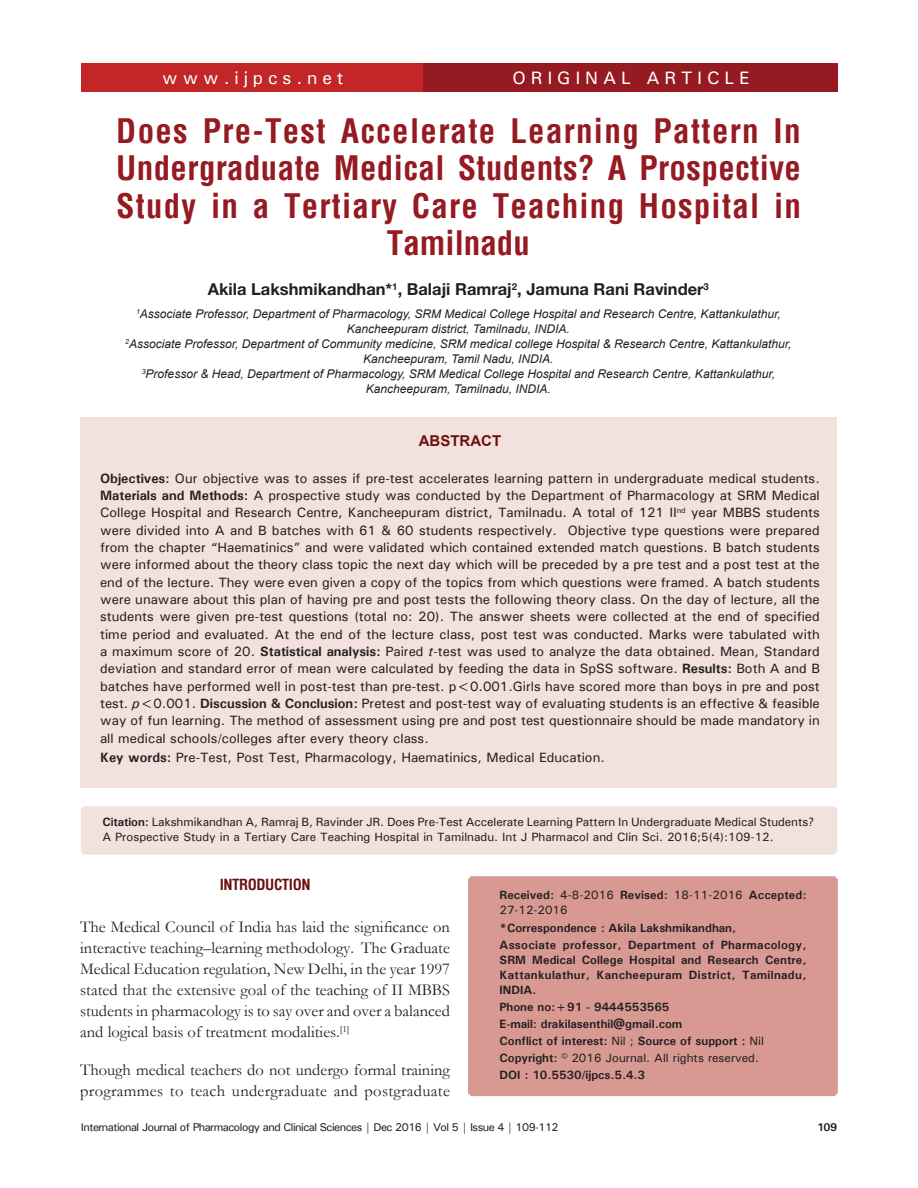
<style>
.page{position:relative;width:918px;height:1188px;background:#fff}
.page>*{position:absolute;margin:0;border:0;box-sizing:border-box;transform-origin:0 0}
.AT{font:700 condensed 33px/37.5px "Helvetica";letter-spacing:.035em;color:#951a21;text-align:center}
.AH{font:500 18px "Univers";letter-spacing:.27em;color:#fff}
.TX{font:16.5px/21px "Garamond";color:#231f20;text-align:justify}
.AU{font:700 16.5px "Helvetica Neue LT Std";color:#231f20}
.t1{font:700 condensed 15px "Helvetica";letter-spacing:-.03em;color:#6c120e}
.ABSH{font:700 15px "Arial";color:#6c120e}
.ABS{font:500 13.5px/17.4px "Univers";color:#231f20;text-align:justify}
.AFF{font:italic 12px/15px "Arial";color:#231f20;text-align:center}
.Citation{font:500 12px/15px "Univers";color:#231f20}
.Citation-2{font:700 12px/15px "Univers";color:#231f20;text-align:justify}
.RF{font:500 11.25px "Univers";letter-spacing:-.045em;color:#231f20}
.RF-2{font:700 11.25px "Univers";color:#231f20}
.s1{font-weight:700}
.s2{font-weight:400;font-style:italic}
.s3{font-weight:500}
</style>
<div class="page">
<div style="left:81px;top:417px;width:756px;height:371px;background:#f3e1dd"></div>
<div style="left:81px;top:806px;width:756px;height:49px;background:#f3e1dd"></div>
<div style="left:468px;top:876px;width:370px;height:220px;background:#d89992"></div>
<div style="left:82px;top:64px;width:342px;height:28px;background:#c22626"></div>
<div style="left:424px;top:64px;width:414px;height:28px;background:#951a21"></div>
<p class="AH" style="left:162px;top:67px;width:183px">www.ijpcs.net</p>
<p class="AH" style="left:513px;top:67px;width:238px">ORIGINAL ARTICLE</p>
<p class="AT" style="left:116px;top:112px;width:686px">Does Pre-Test Accelerate Learning Pattern In Undergraduate Medical Students? A Prospective Study in a Tertiary Care Teaching Hospital in Tamilnadu</p>
<p class="AU" style="left:208px;top:279px;width:503px">Akila Lakshmikandhan*<sup>1</sup>, Balaji Ramraj<sup>2</sup>, Jamuna Rani Ravinder<sup>3</sup></p>
<p class="AFF" style="left:136px;top:306px;width:646px"><sup>1</sup>Associate Professor, Department of Pharmacology, SRM Medical College Hospital and Research Centre, Kattankulathur,<br>Kancheepuram district, Tamilnadu, INDIA.</p>
<p class="AFF" style="left:125px;top:336px;width:668px"><sup>2</sup>Associate Professor, Department of Community medicine, SRM medical college Hospital &amp; Research Centre, Kattankulathur,<br>Kancheepuram, Tamil Nadu, INDIA.</p>
<p class="AFF" style="left:142px;top:366px;width:635px"><sup>3</sup>Professor &amp; Head, Department of Pharmacology, SRM Medical College Hospital and Research Centre, Kattankulathur,<br>Kancheepuram, Tamilnadu, INDIA.</p>
<p class="ABSH" style="left:419px;top:431px;width:84px">ABSTRACT</p>
<p class="ABS" style="left:100px;top:469px;width:721px"><span class="s1">Objectives:</span> Our objective was to asses if pre-test accelerates learning pattern in undergraduate medical students.<br><span class="s1">Materials and Methods:</span> A prospective study was conducted by the Department of Pharmacology at SRM Medical College Hospital and Research Centre, Kancheepuram district, Tamilnadu. A total of 121 II<sup>nd</sup> year MBBS students were divided into A and B batches with 61 &amp; 60 students respectively. Objective type questions were prepared from the chapter “Haematinics” and were validated which contained extended match questions. B batch students were informed about the theory class topic the next day which will be preceded by a pre test and a post test at the end of the lecture. They were even given a copy of the topics from which questions were framed. A batch students were unaware about this plan of having pre and post tests the following theory class. On the day of lecture, all the students were given pre-test questions (total no: 20). The answer sheets were collected at the end of specified time period and evaluated. At the end of the lecture class, post test was conducted. Marks were tabulated with a maximum score of 20. <span class="s1">Statistical analysis:</span> Paired <span class="s2">t</span>-test was used to analyze the data obtained. Mean, Standard deviation and standard error of mean were calculated by feeding the data in SpSS software. <span class="s1">Results:</span> Both A and B batches have performed well in post-test than pre-test. p&lt;0.001.Girls have scored more than boys in pre and post test. <span class="s2">p</span>&lt;0.001. <span class="s1">Discussion &amp; Conclusion:</span> Pretest and post-test way of evaluating students is an effective &amp; feasible way of fun learning. The method of assessment using pre and post test questionnaire should be made mandatory in all medical schools/colleges after every theory class.</p>
<p class="ABS" style="left:100px;top:749px;width:506px"><span class="s1">Key words:</span> Pre-Test, Post Test, Pharmacology, Haematinics, Medical Education.</p>
<p class="Citation" style="left:102px;top:814px;width:714px"><span class="s1">Citation:</span> Lakshmikandhan A, Ramraj B, Ravinder JR. Does Pre-Test Accelerate Learning Pattern In Undergraduate Medical Students?<br>A Prospective Study in a Tertiary Care Teaching Hospital in Tamilnadu. Int J Pharmacol and Clin Sci. 2016;5(4):109-12.</p>
<h1 class="t1" style="left:220px;top:875px;width:92px">INTRODUCTION</h1>
<p class="TX" style="left:80px;top:916px;width:371px">The Medical Council of India has laid the significance on interactive teaching–learning methodology. The Graduate Medical Education regulation, New Delhi, in the year 1997 stated that the extensive goal of the teaching of II MBBS students in pharmacology is to say over and over a balanced and logical basis of treatment modalities.<sup>[1]</sup></p>
<p class="TX" style="left:80px;top:1059px;width:371px">Though medical teachers do not undergo formal training programmes to teach undergraduate and postgraduate</p>
<p class="Citation" style="left:500px;top:888px;width:308px"><span class="s1">Received:</span> 4-8-2016 <span class="s1">Revised:</span> 18-11-2016 <span class="s1">Accepted:<br></span>27-12-2016</p>
<p class="Citation-2" style="left:500px;top:920px;width:238px">*Correspondence : Akila Lakshmikandhan,</p>
<p class="Citation-2" style="left:500px;top:937px;width:308px">Associate professor, Department of Pharmacology, SRM Medical College Hospital and Research Centre, Kattankulathur, Kancheepuram District, Tamilnadu, INDIA.</p>
<p class="Citation-2" style="left:500px;top:999px;width:171px">Phone no:+91 - 9444553565</p>
<p class="Citation-2" style="left:500px;top:1016px;width:184px">E-mail: drakilasenthil@gmail.com</p>
<p class="Citation-2" style="left:500px;top:1033px;width:266px">Conflict of interest: <span class="s3">Nil ;</span> Source of support : <span class="s3">Nil</span></p>
<p class="Citation" style="left:500px;top:1050px;width:261px"><span class="s1">Copyright:</span> © 2016 Journal. All rights reserved.</p>
<p class="Citation-2" style="left:500px;top:1067px;width:147px">DOI : 10.5530/ijpcs.5.4.3</p>
<p class="RF" style="left:81px;top:1120px;width:479px">International Journal of Pharmacology and Clinical Sciences | Dec 2016 | Vol 5 | Issue 4 | 109-112</p>
<p class="RF-2" style="left:817px;top:1120px;width:22px">109</p>
</div>
